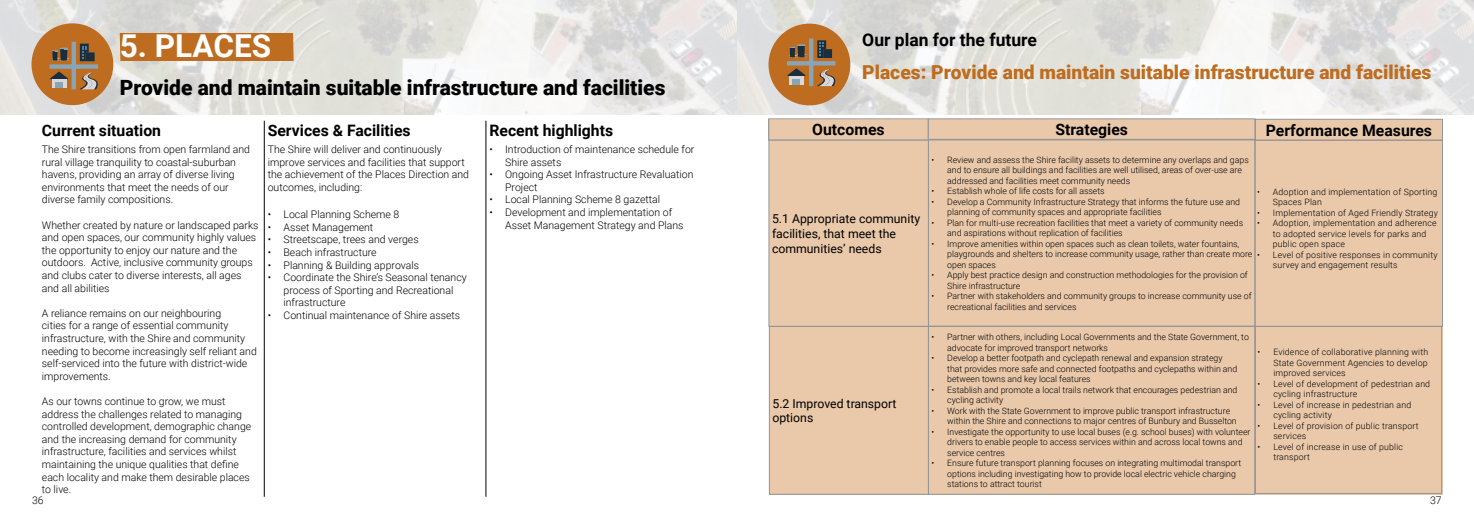
<style>
.page{position:relative;width:1474px;height:521px;background:#fff}
.page>*{position:absolute;margin:0;border:0;box-sizing:border-box;transform-origin:0 0}
.t1{font:700 31.5px "Roboto";color:#fff}
.t2{font:900 21px "Roboto";color:#000}
.t3{font:900 19.25px "Roboto";color:#be6d20}
.t4{font:700 17.5px "Roboto";color:#000}
.t5{font:700 15.75px "Roboto";color:#000}
.t6{font:12.25px/14.7px "Roboto";color:#000}
.t7{font:300 10.5px/12.6px "Roboto";color:#000}
.t8{font:300 8.75px/10.5px "Roboto";color:#000}
.t9{font:300 8.75px/10.5px "Roboto";letter-spacing:.02em;color:#000}
</style>
<div class="page">
<img style="left:0;top:0;width:737px;height:115px">
<hr style="left:264px;top:121px;width:1px;height:376px;background:#000">
<hr style="left:485px;top:121px;width:1px;height:376px;background:#000">
<div style="left:120px;top:33px;width:174px;height:28px;background:#be6d20"></div>
<div style="left:32px;top:23px;width:81px;height:82px;background:#be6d20;border-radius:50%"></div>
<svg style="left:50px;top:71px;width:18px;height:8px"></svg>
<svg style="left:52px;top:79px;width:14px;height:9px"></svg>
<div style="left:55px;top:83px;width:8px;height:5px;background:#88a4b7"></div>
<svg style="left:80px;top:44px;width:15px;height:17px"></svg>
<svg style="left:52px;top:48px;width:16px;height:13px"></svg>
<hr style="left:72px;top:42px;width:4px;height:47px;background:#88a4b7">
<div style="left:50px;top:64px;width:48px;height:5px;background:#88a4b7"></div>
<svg style="left:80px;top:73px;width:18px;height:16px"></svg>
<svg style="left:737px;top:0;width:736px;height:115px;fill:#e2e1df"></svg>
<div style="left:769px;top:119px;width:673px;height:376px;background:#eac9aa"></div>
<div style="left:928px;top:118px;width:327px;height:22px;border:1px solid #939598"></div>
<div style="left:1254px;top:119px;width:188px;height:22px;border:1px solid #939598"></div>
<div style="left:768px;top:140px;width:160px;height:187px;border:1px solid #939598"></div>
<div style="left:928px;top:140px;width:327px;height:187px;border:1px solid #939598"></div>
<div style="left:1254px;top:140px;width:188px;height:187px;border:1px solid #939598"></div>
<div style="left:769px;top:326px;width:159px;height:169px;border:1px solid #939598"></div>
<div style="left:928px;top:326px;width:327px;height:169px;border:1px solid #939598"></div>
<div style="left:1254px;top:326px;width:187px;height:168px;border:1px solid #939598"></div>
<div style="left:768px;top:118px;width:160px;height:22px;border:1px solid #a5a4a4"></div>
<div style="left:768px;top:24px;width:82px;height:81px;background:#be6d20;border-radius:50%"></div>
<svg style="left:787px;top:68px;width:18px;height:8px"></svg>
<div style="left:789px;top:76px;width:14px;height:9px;background:#d8d8d8"></div>
<div style="left:793px;top:79px;width:7px;height:6px;background:#88a4b7"></div>
<svg style="left:817px;top:40px;width:15px;height:18px"></svg>
<svg style="left:789px;top:44px;width:17px;height:14px"></svg>
<hr style="left:809px;top:39px;width:4px;height:47px;background:#88a4b7">
<svg style="left:787px;top:61px;width:48px;height:4px"></svg>
<svg style="left:817px;top:69px;width:19px;height:17px"></svg>
<p class="t1" style="left:120px;top:23px;width:153px">5. PLACES</p>
<p class="t2" style="left:120px;top:72px;width:547px">Provide and maintain suitable infrastructure and facilities</p>
<p class="t5" style="left:42px;top:119px;width:121px">Current situation</p>
<p class="t7" style="left:42px;top:143px;width:210px">The Shire transitions from open farmland and rural village tranquility to coastal-suburban havens, providing an array of diverse living environments that meet the needs of our diverse family compositions.</p>
<p class="t7" style="left:42px;top:218px;width:218px">Whether created by nature or landscaped parks and open spaces, our community highly values the opportunity to enjoy our nature and the outdoors. Active, inclusive community groups and clubs cater to diverse interests, all ages and all abilities</p>
<p class="t7" style="left:42px;top:306px;width:216px">A reliance remains on our neighbouring<br>cities for a range of essential community infrastructure, with the Shire and community needing to become increasingly self reliant and self-serviced into the future with district-wide improvements.</p>
<p class="t7" style="left:42px;top:395px;width:211px">As our towns continue to grow, we must address the challenges related to managing controlled development, demographic change and the increasing demand for community infrastructure, facilities and services whilst maintaining the unique qualities that define each locality and make them desirable places to live.</p>
<p class="t5" style="left:268px;top:119px;width:144px">Services &amp; Facilities</p>
<p class="t7" style="left:268px;top:143px;width:203px">The Shire will deliver and continuously improve services and facilities that support the achievement of the Places Direction and outcomes, including:</p>
<p class="t7" style="left:268px;top:208px;width:133px">• Local Planning Scheme 8</p>
<p class="t7" style="left:268px;top:220px;width:107px">• Asset Management</p>
<p class="t7" style="left:268px;top:233px;width:152px">• Streetscape, trees and verges</p>
<p class="t7" style="left:268px;top:245px;width:110px">• Beach infrastructure</p>
<p class="t7" style="left:268px;top:258px;width:153px">• Planning &amp; Building approvals</p>
<p class="t7" style="left:283px;top:271px;width:185px;text-indent:-16px">• Coordinate the Shire’s Seasonal tenancy process of Sporting and Recreational infrastructure</p>
<p class="t7" style="left:268px;top:308px;width:194px">• Continual maintenance of Shire assets</p>
<p class="t5" style="left:489px;top:119px;width:125px">Recent highlights</p>
<p class="t7" style="left:505px;top:143px;width:191px;text-indent:-16px">• Introduction of maintenance schedule for<br>Shire assets</p>
<p class="t7" style="left:505px;top:168px;width:190px;text-indent:-16px">• Ongoing Asset Infrastructure Revaluation<br>Project</p>
<p class="t7" style="left:489px;top:193px;width:172px">• Local Planning Scheme 8 gazettal</p>
<p class="t7" style="left:505px;top:206px;width:180px;text-indent:-16px">• Development and implementation of<br>Asset Management Strategy and Plans</p>
<p class="t4" style="left:862px;top:28px;width:176px">Our plan for the future</p>
<p class="t3" style="left:862px;top:59px;width:570px">Places: Provide and maintain suitable infrastructure and facilities</p>
<p class="t5" style="left:812px;top:119px;width:74px">Outcomes</p>
<p class="t6" style="left:772px;top:211px;width:150px">5.1 Appropriate community facilities, that meet the communities’ needs</p>
<p class="t6" style="left:772px;top:395px;width:126px">5.2 Improved transport options</p>
<p class="t5" style="left:1055px;top:118px;width:74px">Strategies</p>
<p class="t5" style="left:1265px;top:119px;width:168px">Performance Measures</p>
<p class="t8" style="left:947px;top:154px;width:303px;text-indent:-16px">• Review and assess the Shire facility assets to determine any overlaps and gaps and to ensure all buildings and facilities are well utilised, areas of over-use are addressed and facilities meet community needs</p>
<p class="t8" style="left:931px;top:186px;width:175px">• Establish whole of life costs for all assets</p>
<p class="t8" style="left:947px;top:196px;width:294px;text-indent:-16px">• Develop a Community Infrastructure Strategy that informs the future use and planning of community spaces and appropriate facilities</p>
<p class="t8" style="left:947px;top:217px;width:297px;text-indent:-16px">• Plan for multi-use recreation facilities that meet a variety of community needs and aspirations without replication of facilities</p>
<p class="t8" style="left:947px;top:238px;width:307px;text-indent:-16px">• Improve amenities within open spaces such as clean toilets, water fountains, playgrounds and shelters to increase community usage, rather than create more open spaces</p>
<p class="t8" style="left:947px;top:270px;width:302px;text-indent:-16px">• Apply best practice design and construction methodologies for the provision of<br>Shire infrastructure</p>
<p class="t8" style="left:947px;top:291px;width:306px;text-indent:-16px">• Partner with stakeholders and community groups to increase community use of recreational facilities and services</p>
<p class="t9" style="left:1272px;top:186px;width:166px;text-indent:-16px">• Adoption and implementation of Sporting<br>Spaces Plan</p>
<p class="t9" style="left:1257px;top:207px;width:182px">• Implementation of Aged Friendly Strategy</p>
<p class="t9" style="left:1272px;top:217px;width:165px;text-indent:-16px">• Adoption, implementation and adherence to adopted service levels for parks and public open space</p>
<p class="t9" style="left:1272px;top:249px;width:166px;text-indent:-16px">• Level of positive responses in community survey and engagement results</p>
<p class="t8" style="left:947px;top:331px;width:303px;text-indent:-16px">• Partner with others, including Local Governments and the State Government, to advocate for improved transport networks</p>
<p class="t8" style="left:947px;top:352px;width:291px;text-indent:-16px">• Develop a better footpath and cyclepath renewal and expansion strategy that provides more safe and connected footpaths and cyclepaths within and between towns and key local features</p>
<p class="t8" style="left:947px;top:384px;width:291px;text-indent:-16px">• Establish and promote a local trails network that encourages pedestrian and cycling activity</p>
<p class="t8" style="left:947px;top:405px;width:291px;text-indent:-16px">• Work with the State Government to improve public transport infrastructure within the Shire and connections to major centres of Bunbury and Busselton</p>
<p class="t8" style="left:947px;top:426px;width:305px;text-indent:-16px">• Investigate the opportunity to use local buses (e.g. school buses) with volunteer drivers to enable people to access services within and across local towns and service centres</p>
<p class="t8" style="left:947px;top:457px;width:295px;text-indent:-16px">• Ensure future transport planning focuses on integrating multimodal transport options including investigating how to provide local electric vehicle charging stations to attract tourist</p>
<p class="t8" style="left:1273px;top:347px;width:156px;text-align:justify;text-indent:-16px">• Evidence of collaborative planning with State Government Agencies to develop improved services</p>
<p class="t9" style="left:1273px;top:378px;width:158px;text-indent:-16px">• Level of development of pedestrian and cycling infrastructure</p>
<p class="t9" style="left:1273px;top:399px;width:139px;text-indent:-16px">• Level of increase in pedestrian and cycling activity</p>
<p class="t9" style="left:1273px;top:420px;width:147px;text-indent:-16px">• Level of provision of public transport services</p>
<p class="t9" style="left:1273px;top:441px;width:131px;text-indent:-16px">• Level of increase in use of public transport</p>
<p class="t7" style="left:32px;top:494px;width:13px">36</p>
<p class="t7" style="left:1429px;top:494px;width:13px">37</p>
</div>
